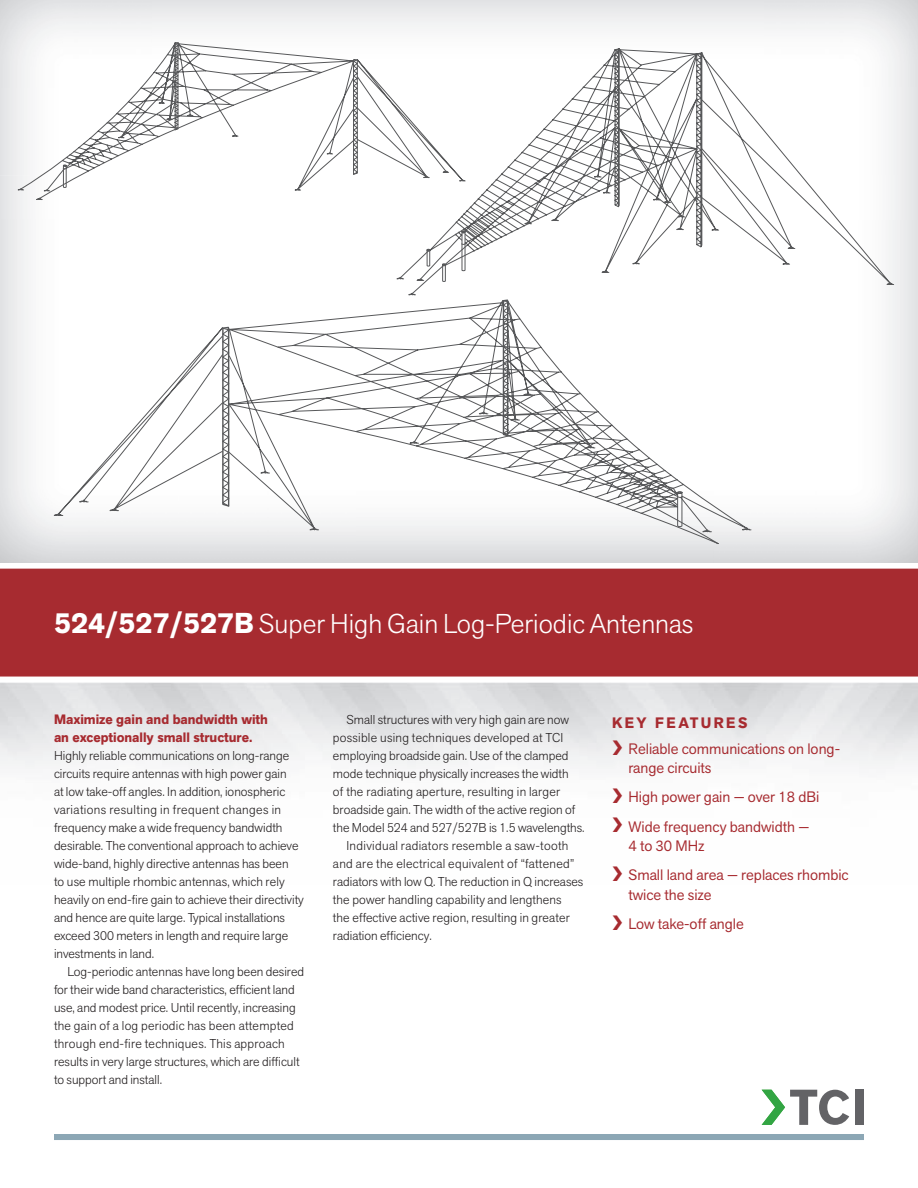
<style>
.page{position:relative;width:918px;height:1188px;background:#fff}
.page>*{position:absolute;margin:0;border:0;box-sizing:border-box;transform-origin:0 0}
.t1{font:300 27px "Akzid Grtsk Next";color:#fff}
.t2{font:15px/29.2px "Akzid Grtsk Next";color:#a72b30}
.t3{font:700 13.5px/18px "Akzid Grtsk Next";color:#a72b30}
.t4{font:300 12.75px/18px "Akzid Grtsk Next";color:#231f20}
.t5{font:300 12.75px "Akzid Grtsk Next";letter-spacing:.025em;color:#231f20}
.t6{font:300 12.75px "Akzid Grtsk Next";letter-spacing:.02em;color:#231f20}
.s1{font-weight:700;font-size:28.5px}
.s2{font-weight:700}
</style>
<div class="page">
<svg style="left:762px;top:1090px;width:87px;height:35px"></svg>
<div style="left:855px;top:1090px;width:9px;height:35px;background:#636366"></div>
<div style="left:54px;top:1134px;width:810px;height:6px;background:#8ca7b5"></div>
<div style="left:0;top:568px;width:918px;height:115px;background:#a72b30"></div>
<svg style="left:21px;top:41px;width:442px;height:159px"></svg>
<svg style="left:44px;top:189px;width:6px;height:3px"></svg>
<svg style="left:18px;top:188px;width:6px;height:3px"></svg>
<svg style="left:187px;top:114px;width:6px;height:3px"></svg>
<svg style="left:63px;top:42px;width:116px;height:146px"></svg>
<svg style="left:232px;top:134px;width:6px;height:3px"></svg>
<svg style="left:327px;top:152px;width:6px;height:3px"></svg>
<svg style="left:295px;top:188px;width:6px;height:3px"></svg>
<svg style="left:747px;top:527px;width:4px;height:4px"></svg>
<svg style="left:58px;top:300px;width:689px;height:244px"></svg>
<svg style="left:408px;top:294px;width:8px;height:2px"></svg>
<svg style="left:400px;top:48px;width:495px;height:246px"></svg>
<svg style="left:782px;top:262px;width:8px;height:3px"></svg>
<svg style="left:886px;top:282px;width:8px;height:4px"></svg>
<svg style="left:787px;top:246px;width:8px;height:4px"></svg>
<svg style="left:711px;top:228px;width:8px;height:3px"></svg>
<svg style="left:416px;top:48px;width:287px;height:234px"></svg>
<h1 class="t1" style="left:54px;top:606px;width:641px"><span class="s1">524/527/527B</span> Super High Gain Log-Periodic Antennas</h1>
<p class="t3" style="left:54px;top:711px;width:215px">Maximize gain and bandwidth with an exceptionally small structure.</p>
<p class="t4" style="left:54px;top:747px;width:251px">Highly reliable communications on long-range circuits require antennas with high power gain<br>at low take-off angles. In addition, ionospheric variations resulting in frequent changes in frequency make a wide frequency bandwidth desirable. The conventional approach to achieve wide-band, highly directive antennas has been<br>to use multiple rhombic antennas, which rely heavily on end-fire gain to achieve their directivity and hence are quite large. Typical installations exceed 300 meters in length and require large investments in land.</p>
<p class="t4" style="left:54px;top:963px;width:252px;text-indent:14px">Log-periodic antennas have long been desired for their wide band characteristics, efficient land use, and modest price. Until recently, increasing the gain of a log periodic has been attempted through end-fire techniques. This approach results in very large structures, which are difficult to support and install.</p>
<p class="t4" style="left:346px;top:710px;width:224px">Small structures with very high gain are now</p>
<p class="t6" style="left:333px;top:729px;width:232px">possible using techniques developed at TCI</p>
<p class="t4" style="left:333px;top:746px;width:237px">employing broadside gain. Use of the clamped</p>
<p class="t4" style="left:333px;top:764px;width:237px">mode technique physically increases the width</p>
<p class="t6" style="left:333px;top:783px;width:229px">of the radiating aperture, resulting in larger</p>
<p class="t4" style="left:333px;top:800px;width:244px">broadside gain. The width of the active region of</p>
<p class="t4" style="left:333px;top:818px;width:253px">the Model 524 and 527/527B is 1.5 wavelengths.</p>
<p class="t5" style="left:346px;top:837px;width:224px">Individual radiators resemble a saw-tooth</p>
<p class="t5" style="left:333px;top:855px;width:243px">and are the electrical equivalent of “fattened”</p>
<p class="t4" style="left:333px;top:872px;width:252px">radiators with low Q. The reduction in Q increases</p>
<p class="t4" style="left:333px;top:890px;width:230px">the power handling capability and lengthens</p>
<p class="t4" style="left:333px;top:908px;width:238px">the effective active region, resulting in greater</p>
<p class="t4" style="left:333px;top:926px;width:100px">radiation efficiency.</p>
<p class="t2" style="left:612px;top:709px;width:230px;line-height:26.2px"><span class="s2">KEY FEATURES<br></span>❯ Reliable communications on long-</p>
<p class="t2" style="left:612px;top:753px;width:209px;text-indent:16px">range circuits<br>❯ High power gain — over 18 dBi ❯ Wide frequency bandwidth —</p>
<p class="t2" style="left:612px;top:831px;width:238px;text-indent:16px">4 to 30 MHz<br>❯ Small land area — replaces rhombic</p>
<p class="t2" style="left:612px;top:880px;width:133px;text-indent:16px">twice the size<br>❯ Low take-off angle</p>
</div>
